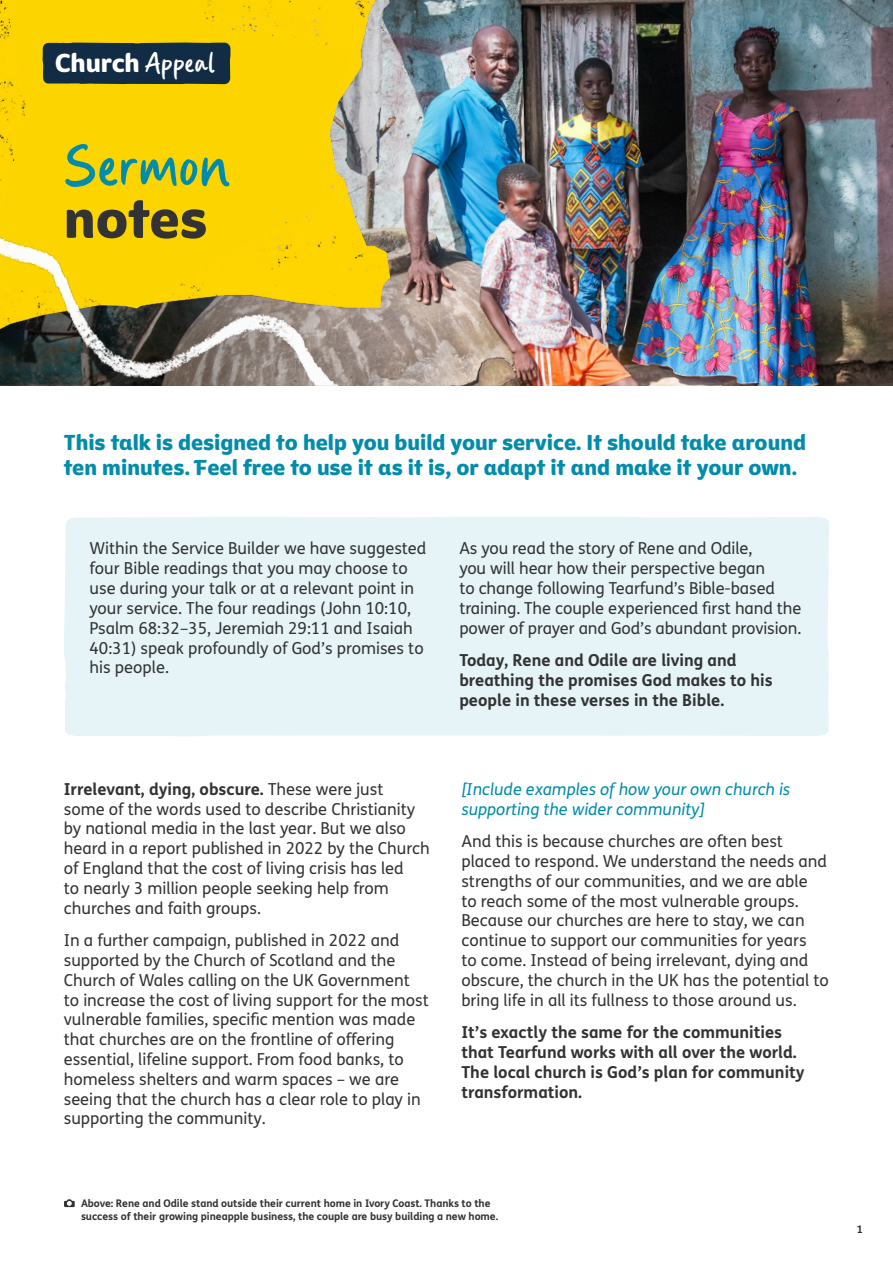
<style>
.page{position:relative;width:893px;height:1263px;background:#fff}
.page>*{position:absolute;margin:0;border:0;box-sizing:border-box;transform-origin:0 0}
.Main_header{font:66px "Gander";color:#008caa}
.Main_header-2{font:52.5px "Tearfund Sans";color:#333}
.t1{font:25.2px "Tearfund Sans";color:#fff}
.body_copy{font:21px/25.2px "Tearfund Sans";color:#008caa}
.body_copy-2{font:16.5px/19.8px "FS Me";color:#333}
.body_copy-3{font:700 16.5px/19.8px "FS Me";color:#333}
.body_copy-4{font:italic 16.5px/19.8px "FS Me";color:#008caa}
.PD_IMAGE_-_Caption{font:700 10.5px/12.6px "FS Me";letter-spacing:-.005em;color:#333}
.s1{font-family:"Gander";font-size:30.9px}
.s2{font-weight:700}
</style>
<div class="page">
<img style="left:461px;top:0;width:432px;height:386px">
<img style="left:377px;top:0;width:84px;height:386px">
<svg style="left:64px;top:1199px;width:11px;height:8px"></svg>
<img style="left:351px;top:0;width:95px;height:337px">
<div style="left:0;top:0;width:351px;height:180px;background:#fcd500"></div>
<img style="left:0;top:180px;width:377px;height:206px">
<div style="left:43px;top:43px;width:187px;height:41px;background:#132c45"></div>
<div style="left:64px;top:517px;width:765px;height:219px;background:#e6f4f7"></div>
<p class="t1" style="left:55px;top:40px;width:161px">Church <span class="s1">Appeal</span></p>
<p class="Main_header" style="left:64px;top:130px;width:167px">Sermon</p>
<p class="Main_header-2" style="left:64px;top:171px;width:145px">notes</p>
<p class="body_copy" style="left:64px;top:427px;width:744px">This talk is designed to help you build your service. It should take around ten minutes. Feel free to use it as it is, or adapt it and make it your own.</p>
<p class="body_copy-2" style="left:90px;top:538px;width:338px">Within the Service Builder we have suggested four Bible readings that you may choose to use during your talk or at a relevant point in your service. The four readings (John 10:10, Psalm 68:32–35, Jeremiah 29:11 and Isaiah 40:31) speak profoundly of God’s promises to his people.</p>
<p class="body_copy-2" style="left:459px;top:538px;width:344px">As you read the story of Rene and Odile,<br>you will hear how their perspective began<br>to change following Tearfund’s Bible-based training. The couple experienced first hand the power of prayer and God’s abundant provision.</p>
<p class="body_copy-3" style="left:459px;top:650px;width:315px">Today, Rene and Odile are living and breathing the promises God makes to his people in these verses in the Bible.</p>
<p class="body_copy-2" style="left:64px;top:779px;width:368px"><span class="s2">Irrelevant, dying, obscure.</span> These were just<br>some of the words used to describe Christianity by national media in the last year. But we also heard in a report published in 2022 by the Church of England that the cost of living crisis has led<br>to nearly 3 million people seeking help from churches and faith groups.</p>
<p class="body_copy-2" style="left:64px;top:930px;width:367px">In a further campaign, published in 2022 and supported by the Church of Scotland and the Church of Wales calling on the UK Government to increase the cost of living support for the most vulnerable families, specific mention was made that churches are on the frontline of offering essential, lifeline support. From food banks, to homeless shelters and warm spaces – we are seeing that the church has a clear role to play in supporting the community.</p>
<p class="body_copy-4" style="left:461px;top:779px;width:330px">[Include examples of how your own church is supporting the wider community]</p>
<p class="body_copy-2" style="left:461px;top:831px;width:369px">And this is because churches are often best placed to respond. We understand the needs and strengths of our communities, and we are able<br>to reach some of the most vulnerable groups.<br>Because our churches are here to stay, we can continue to support our communities for years<br>to come. Instead of being irrelevant, dying and obscure, the church in the UK has the potential to bring life in all its fullness to those around us.</p>
<p class="body_copy-3" style="left:461px;top:1021px;width:345px">It’s exactly the same for the communities that Tearfund works with all over the world.<br>The local church is God’s plan for community transformation.</p>
<p class="PD_IMAGE_-_Caption" style="left:81px;top:1196px;width:419px">Above: Rene and Odile stand outside their current home in Ivory Coast. Thanks to the success of their growing pineapple business, the couple are busy building a new home.</p>
<p class="PD_IMAGE_-_Caption" style="left:857px;top:1223px;width:8px">1</p>
</div>
